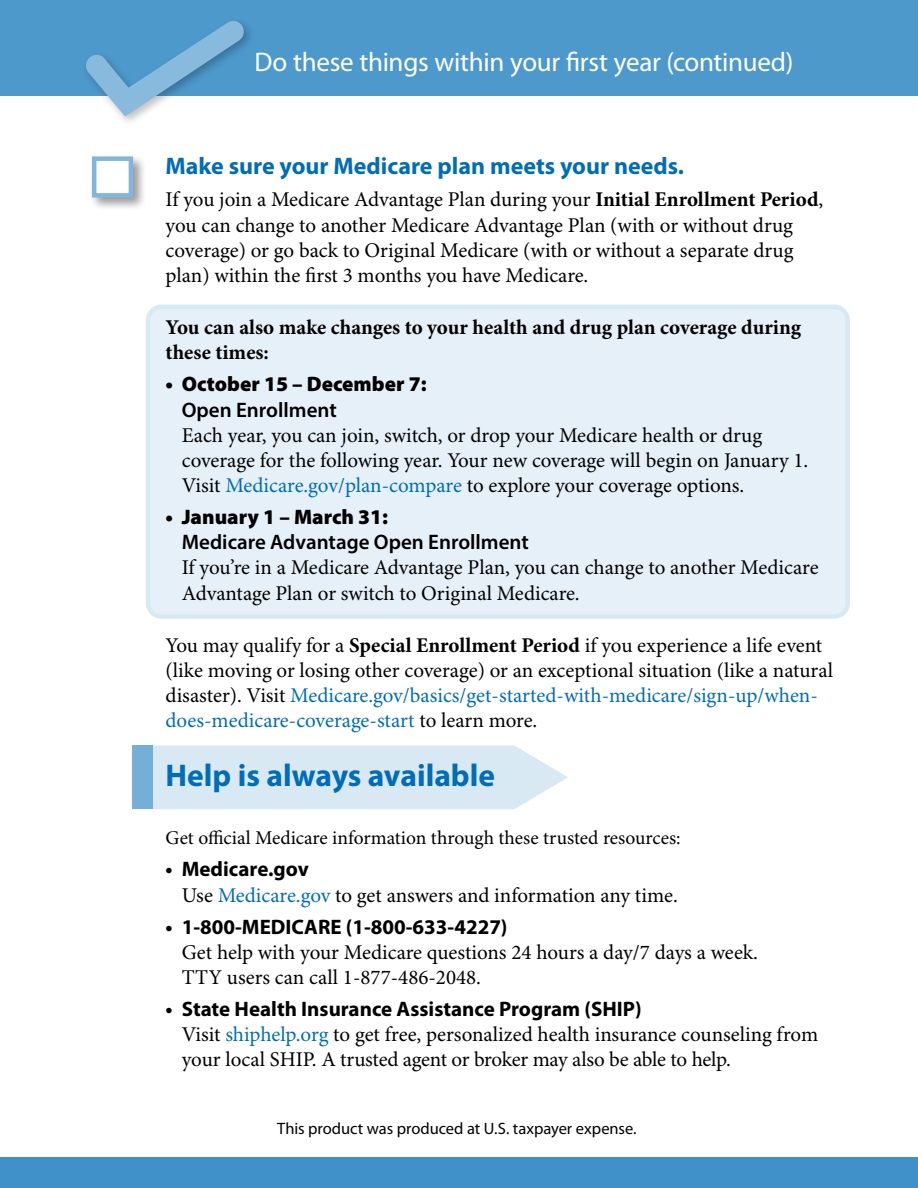
<style>
.page{position:relative;width:918px;height:1188px;background:#fff}
.page>*{position:absolute;margin:0;border:0;box-sizing:border-box;transform-origin:0 0}
.Fact_Sheet_Bullets{font:700 31.5px "Myriad Pro";color:#006db6}
.Fact_Sheet_Bullets_L{font:27px "Myriad Pro";letter-spacing:-.01em;color:#fff}
.Fact_Sheet_Text_Last{font:700 24px "Myriad Pro";color:#006db6}
.Fact_Sheet_Bullets-2{font:21px/25.2px "Minion Pro";letter-spacing:-.005em;color:#000}
.Fact_Sheet_Text_Last-2{font:21px/25.2px "Minion Pro";letter-spacing:-.005em;color:#000}
.Fact_Sheet_Text_Last-3{font:700 21px/25.2px "Minion Pro";color:#000}
.Fact_Sheet_Bullets-3{font:19.5px "Minion Pro";color:#000}
.Fact_Sheet_Bullets_L-2{font:16.5px "Myriad Pro";color:#000}
.s1{font-weight:700}
.s2{font-family:"Myriad Pro";font-weight:900}
.s3{font-family:"Myriad Pro";font-weight:600}
.s4{color:#006db6}
.s5{font-family:"Myriad Pro";font-weight:700}
</style>
<div class="page">
<svg style="left:153px;top:745px;width:415px;height:64px;background:#dbeaf4"></svg>
<div style="left:148px;top:307px;width:700px;height:310px;background:#e6f0f8;border-radius:14px"></div>
<div style="left:146px;top:305px;width:704px;height:314px;border:4px solid #d9e9f4;border-radius:14px"></div>
<div style="left:0;top:0;width:918px;height:95px;background:#4d99cc"></div>
<div style="left:82px;top:17px;width:173px;height:111px;background:#000;opacity:.25"></div>
<svg style="left:85px;top:20px;width:160px;height:97px"></svg>
<div style="left:0;top:1158px;width:918px;height:30px;background:#4091c9"></div>
<div style="left:132px;top:745px;width:21px;height:64px;background:#73afd7"></div>
<div style="left:89px;top:154px;width:58px;height:58px;background:#000;opacity:.4"></div>
<div style="left:92px;top:156px;width:41px;height:42px;background:#fff;border:4px solid #80b6db"></div>
<p class="Fact_Sheet_Bullets_L" style="left:255px;top:47px;width:540px">Do these things within your first year (continued)</p>
<h1 class="Fact_Sheet_Text_Last" style="left:166px;top:153px;width:520px">Make sure your Medicare plan meets your needs.</h1>
<h1 class="Fact_Sheet_Text_Last-2" style="left:166px;top:188px;width:659px">If you join a Medicare Advantage Plan during your <span class="s1">Initial Enrollment Period</span>, you can change to another Medicare Advantage Plan (with or without drug coverage) or go back to Original Medicare (with or without a separate drug plan) within the first 3 months you have Medicare.</h1>
<h1 class="Fact_Sheet_Text_Last-3" style="left:166px;top:316px;width:637px">You can also make changes to your health and drug plan coverage during these times:</h1>
<p class="Fact_Sheet_Bullets-2" style="left:182px;top:373px;width:628px;text-indent:-16px"><span class="s2">• October 15 – December 7:<br></span><span class="s3">Open Enrollment<br></span>Each year, you can join, switch, or drop your Medicare health or drug coverage for the following year. Your new coverage will begin on January 1.<br>Visit <span class="s4">Medicare.gov/plan-compare</span> to explore your coverage options.</p>
<p class="Fact_Sheet_Bullets-2" style="left:182px;top:506px;width:638px;text-indent:-16px"><span class="s2">• January 1 – March 31:<br></span><span class="s3">Medicare Advantage Open Enrollment<br></span>If you’re in a Medicare Advantage Plan, you can change to another Medicare Advantage Plan or switch to Original Medicare.</p>
<h1 class="Fact_Sheet_Text_Last-2" style="left:166px;top:633px;width:669px">You may qualify for a <span class="s1">Special Enrollment Period</span> if you experience a life event (like moving or losing other coverage) or an exceptional situation (like a natural disaster). Visit <span class="s4">Medicare.gov/basics/get-started-with-medicare/sign-up/when&shy;does-medicare-coverage-start</span> to learn more.</h1>
<p class="Fact_Sheet_Bullets" style="left:166px;top:757px;width:331px">Help is always available</p>
<p class="Fact_Sheet_Bullets-3" style="left:166px;top:827px;width:517px">Get official Medicare information through these trusted resources:</p>
<p class="Fact_Sheet_Bullets-2" style="left:182px;top:858px;width:498px;text-indent:-16px"><span class="s5">• Medicare.gov<br></span>Use <span class="s4">Medicare.gov</span> to get answers and information any time.</p>
<p class="Fact_Sheet_Bullets-2" style="left:182px;top:915px;width:578px;text-indent:-16px"><span class="s5">• 1-800-MEDICARE (1-800-633-4227)<br></span>Get help with your Medicare questions 24 hours a day/7 days a week.<br>TTY users can call 1-877-486-2048.</p>
<p class="Fact_Sheet_Bullets-2" style="left:182px;top:997px;width:638px;text-indent:-16px"><span class="s5">• State Health Insurance Assistance Program (SHIP)<br></span>Visit <span class="s4">shiphelp.org</span> to get free, personalized health insurance counseling from your local SHIP. A trusted agent or broker may also be able to help.</p>
<p class="Fact_Sheet_Bullets_L-2" style="left:277px;top:1120px;width:361px">This product was produced at U.S. taxpayer expense.</p>
</div>
